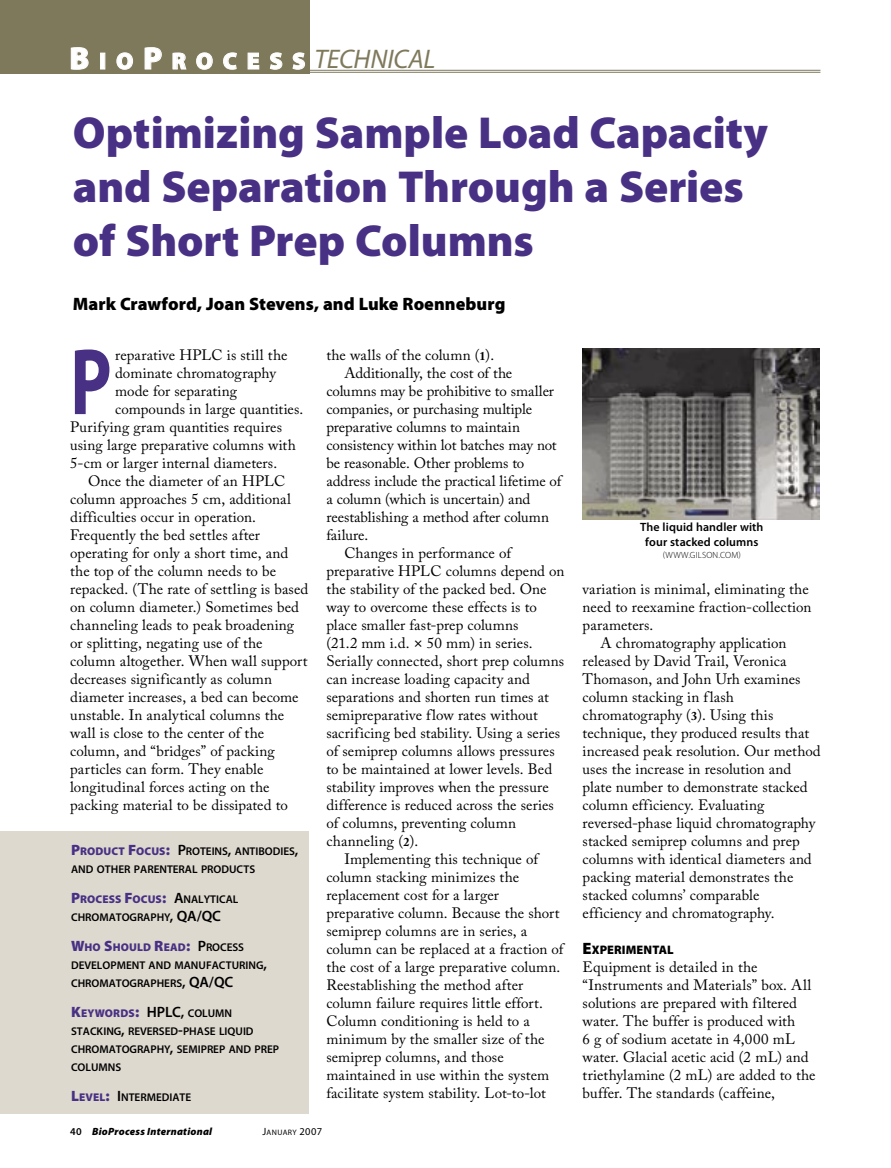
<style>
.page{position:relative;width:891px;height:1168px;background:#fff}
.page>*{position:absolute;margin:0;border:0;box-sizing:border-box;transform-origin:0 0}
.Body_1_w_dropcap{font:700 95.1px "Myriad Pro";color:#483184;scale:.75 1}
.t1{font:900 45px/54px "Myriad Pro";letter-spacing:-.005em;color:#483184}
.t2{font:italic 27px "Myriad Pro";letter-spacing:-.01em;color:#7f795c}
.t3{font:900 23.7px "Myriad Pro";letter-spacing:.41em;color:#fff}
.Byline{font:900 18px "Myriad Pro";color:#000}
.Body_w_indent{font:15px/18px "Adobe Caslon Pro";letter-spacing:.005em;color:#000}
.Body_1__no_indent{font:15px/18px "Adobe Caslon Pro";letter-spacing:.005em;color:#000}
.Body_1_w_dropcap-2{font:15px "Adobe Caslon Pro";letter-spacing:.01em;color:#000}
.A-head__2_lines_or_less{font:900 12.3px "Myriad Pro";letter-spacing:.005em;color:#000}
.Caption__Photo{font:600 12px/15px "Myriad Pro";letter-spacing:.01em;color:#000;text-align:center}
.Focus_Box_Text___en_space{font:600 11.25px/18px "Myriad Pro";color:#000}
.t4{font:italic 900 10.5px "Myriad Pro";letter-spacing:.02em;color:#000}
.Caption__Photo-2{font:300 9px "Myriad Pro";letter-spacing:.02em;color:#000}
.t5{font:7.8px "Myriad Pro";letter-spacing:.045em;color:#000}
.s1{font-size:31.5px}
.s2{font-weight:900;font-size:15px;color:#483184}
.s3{font-weight:900;color:#483184}
.s4{font-size:15px}
.s5{font-weight:700;font-size:12px}
.s6{font-size:18px}
.s7{font-weight:600;font-style:normal}
.s8{font-size:10.5px}
.s9{font-size:16.5px}
</style>
<div class="page">
<div style="left:0;top:0;width:310px;height:74px;background:#7f795c"></div>
<svg style="left:70px;top:47px;width:19px;height:23px"></svg>
<div style="left:100px;top:53px;width:5px;height:16px;border:1px solid #fff"></div>
<svg style="left:116px;top:52px;width:17px;height:18px"></svg>
<svg style="left:144px;top:47px;width:18px;height:23px"></svg>
<svg style="left:172px;top:52px;width:15px;height:18px"></svg>
<svg style="left:196px;top:52px;width:17px;height:18px"></svg>
<svg style="left:223px;top:52px;width:14px;height:18px"></svg>
<svg style="left:247px;top:52px;width:13px;height:18px"></svg>
<svg style="left:270px;top:52px;width:13px;height:18px"></svg>
<svg style="left:292px;top:52px;width:13px;height:18px"></svg>
<hr style="left:309px;top:70px;width:511px;height:1px;background:#7f795c">
<hr style="left:309px;top:72px;width:511px;height:1px;background:#7f795c">
<div style="left:0;top:831px;width:308px;height:283px;background:#ded9cf"></div>
<img style="left:582px;top:349px;width:238px;height:171px">
<p class="t3" style="left:69px;top:48px;width:238px"><span class="s1">B</span>IO<span class="s1">P</span>ROCESS</p>
<p class="t2" style="left:314px;top:45px;width:123px">TECHNICAL</p>
<p class="t1" style="left:73px;top:106px;width:697px">Optimizing Sample Load Capacity and Separation Through a Series of Short Prep Columns</p>
<p class="Byline" style="left:73px;top:294px;width:434px">Mark Crawford, Joan Stevens, and Luke Roenneburg</p>
<p class="Body_1_w_dropcap" style="left:70px;top:329px;width:57px">P</p>
<p class="Body_1_w_dropcap-2" style="left:115px;top:346px;width:174px">reparative HPLC is still the</p>
<p class="Body_1_w_dropcap-2" style="left:115px;top:364px;width:162px">dominate chromatography</p>
<p class="Body_1_w_dropcap-2" style="left:115px;top:382px;width:124px">mode for separating</p>
<p class="Body_1_w_dropcap-2" style="left:115px;top:400px;width:190px">compounds in large quantities.</p>
<p class="Body_1_w_dropcap-2" style="left:70px;top:418px;width:213px">Purifying gram quantities requires</p>
<p class="Body_1_w_dropcap-2" style="left:70px;top:436px;width:227px">using large preparative columns with</p>
<p class="Body_1_w_dropcap-2" style="left:70px;top:454px;width:208px">5-cm or larger internal diameters.</p>
<p class="Body_w_indent" style="left:70px;top:472px;width:240px;text-indent:18px">Once the diameter of an HPLC column approaches 5 cm, additional difficulties occur in operation.<br>Frequently the bed settles after operating for only a short time, and the top of the column needs to be repacked. (The rate of settling is based on column diameter.) Sometimes bed channeling leads to peak broadening or splitting, negating use of the column altogether. When wall support decreases significantly as column diameter increases, a bed can become unstable. In analytical columns the wall is close to the center of the column, and “bridges” of packing particles can form. They enable longitudinal forces acting on the packing material to be dissipated to</p>
<p class="Focus_Box_Text___en_space" style="left:71px;top:843px;width:229px"><span class="s2">P</span><span class="s3">RODUCT</span> <span class="s2">F</span><span class="s3">OCUS</span><span class="s2">:</span> <span class="s4">P</span>ROTEINS<span class="s4">,</span> ANTIBODIES<span class="s4">,<br></span>AND OTHER PARENTERAL PRODUCTS</p>
<p class="Focus_Box_Text___en_space" style="left:71px;top:891px;width:169px"><span class="s2">P</span><span class="s3">ROCESS</span> <span class="s2">F</span><span class="s3">OCUS</span><span class="s2">:</span> <span class="s4">A</span>NALYTICAL<br>CHROMATOGRAPHY<span class="s4">, QA/QC</span></p>
<p class="Focus_Box_Text___en_space" style="left:71px;top:939px;width:197px"><span class="s2">W</span><span class="s3">HO</span> <span class="s2">S</span><span class="s3">HOULD</span> <span class="s2">R</span><span class="s3">EAD</span><span class="s2">:</span> <span class="s4">P</span>ROCESS<br>DEVELOPMENT AND MANUFACTURING<span class="s4">,<br></span>CHROMATOGRAPHERS<span class="s4">, QA/QC</span></p>
<p class="Focus_Box_Text___en_space" style="left:71px;top:1005px;width:210px"><span class="s2">K</span><span class="s3">EYWORDS</span><span class="s2">:</span> <span class="s4">HPLC,</span> COLUMN<br>STACKING<span class="s4">,</span> REVERSED<span class="s4">-</span>PHASE LIQUID<br>CHROMATOGRAPHY<span class="s4">,</span> SEMIPREP AND PREP<br>COLUMNS</p>
<p class="Focus_Box_Text___en_space" style="left:71px;top:1089px;width:122px"><span class="s2">L</span><span class="s3">EVEL</span><span class="s2">:</span> <span class="s4">I</span>NTERMEDIATE</p>
<p class="Body_w_indent" style="left:326px;top:346px;width:169px">the walls of the column (<span class="s5">1</span>).</p>
<p class="Body_w_indent" style="left:326px;top:364px;width:237px;text-indent:18px">Additionally, the cost of the columns may be prohibitive to smaller companies, or purchasing multiple preparative columns to maintain consistency within lot batches may not be reasonable. Other problems to address include the practical lifetime of a column (which is uncertain) and reestablishing a method after column failure.</p>
<p class="Body_w_indent" style="left:326px;top:544px;width:240px;text-indent:18px">Changes in performance of preparative HPLC columns depend on the stability of the packed bed. One way to overcome these effects is to place smaller fast-prep columns<br>(21.2 mm i.d. <span class="s6">×</span> 50 mm) in series.<br>Serially connected, short prep columns can increase loading capacity and separations and shorten run times at semipreparative flow rates without sacrificing bed stability. Using a series of semiprep columns allows pressures to be maintained at lower levels. Bed stability improves when the pressure difference is reduced across the series of columns, preventing column channeling (<span class="s5">2</span>).</p>
<p class="Body_w_indent" style="left:326px;top:850px;width:239px;text-indent:18px">Implementing this technique of column stacking minimizes the replacement cost for a larger preparative column. Because the short semiprep columns are in series, a column can be replaced at a fraction of the cost of a large preparative column.<br>Reestablishing the method after column failure requires little effort.<br>Column conditioning is held to a minimum by the smaller size of the semiprep columns, and those maintained in use within the system facilitate system stability. Lot-to-lot</p>
<p class="t4" style="left:70px;top:1125px;width:143px"><span class="s7">40</span> BioProcess International</p>
<p class="t5" style="left:263px;top:1128px;width:61px"><span class="s8">J</span>ANUARY <span class="s8">2007</span></p>
<p class="Caption__Photo" style="left:640px;top:519px;width:125px">The liquid handler with four stacked columns</p>
<p class="Caption__Photo-2" style="left:663px;top:550px;width:79px">(WWW.GILSON.COM)</p>
<p class="Body_w_indent" style="left:583px;top:580px;width:230px">variation is minimal, eliminating the need to reexamine fraction-collection parameters.</p>
<p class="Body_w_indent" style="left:583px;top:634px;width:240px;text-indent:18px">A chromatography application released by David Trail, Veronica Thomason, and John Urh examines column stacking in flash chromatography (<span class="s5">3</span>). Using this technique, they produced results that increased peak resolution. Our method uses the increase in resolution and plate number to demonstrate stacked column efficiency. Evaluating reversed-phase liquid chromatography stacked semiprep columns and prep columns with identical diameters and packing material demonstrates the stacked columns’ comparable efficiency and chromatography.</p>
<p class="A-head__2_lines_or_less" style="left:583px;top:943px;width:93px"><span class="s9">E</span>XPERIMENTAL</p>
<p class="Body_1__no_indent" style="left:583px;top:958px;width:235px">Equipment is detailed in the “Instruments and Materials” box. All solutions are prepared with filtered water. The buffer is produced with<br>6 g of sodium acetate in 4,000 mL water. Glacial acetic acid (2 mL) and triethylamine (2 mL) are added to the buffer. The standards (caffeine,</p>
</div>
